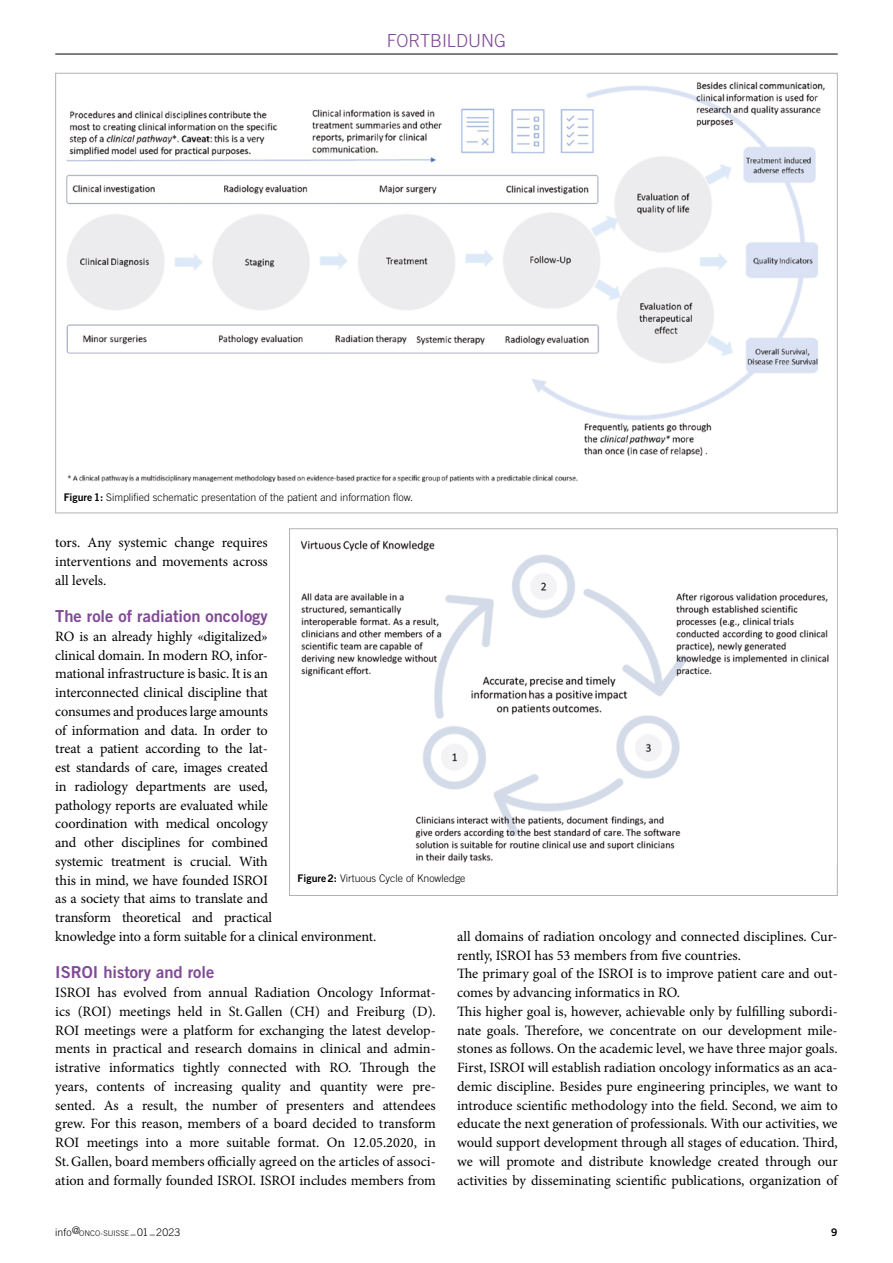
<style>
.page{position:relative;width:893px;height:1263px;background:#fff}
.page>*{position:absolute;margin:0;border:0;box-sizing:border-box;transform-origin:0 0}
.t1{font:300 18px "Trade Gothic LT Std";color:#814997}
.t2{font:16.5px "Trade Gothic LT Std Bd 2";color:#814997}
.t3{font:14.25px/18.8px "Minion Pro";letter-spacing:-.005em;color:#000;text-align:justify}
.t4{font:300 10.5px "Trade Gothic LT Std";color:#000}
.t5{font:10.5px "Trade Gothic LT Std Bd 2";color:#000}
.s1{font-family:"Trade Gothic LT Std Bd 2";font-weight:400}
.s2{font-size:7.8px}
</style>
<div class="page">
<hr style="left:55px;top:54px;width:783px;height:1px;background:#000">
<div style="left:55px;top:73px;width:783px;height:440px;background:#fff;border:1px solid #b3b2b2"></div>
<img style="left:66px;top:81px;width:759px;height:401px">
<div style="left:289px;top:528px;width:549px;height:368px;background:#fff;border:1px solid #b3b2b2"></div>
<img style="left:300px;top:540px;width:529px;height:323px">
<p class="t1" style="left:387px;top:30px;width:121px">FORTBILDUNG</p>
<p class="t4" style="left:64px;top:491px;width:351px"><span class="s1">Figure1:</span> Simplified schematic presentation of the patient and information flow.</p>
<p class="t3" style="left:55px;top:533px;width:214px">tors. Any systemic change requires interventions and movements across all levels.</p>
<p class="t2" style="left:55px;top:606px;width:214px">The role of radiation oncology</p>
<p class="t3" style="left:55px;top:627px;width:322px;text-align:left">RO is an already highly «digitalized»<br>clinical domain. In modern RO, infor-<br>mational infrastructure is basic. It is an<br>interconnected clinical discipline that<br>consumes and produces large amounts<br>of information and data. In order to<br>treat a patient according to the lat-<br>est standards of care, images created<br>in radiology departments are used,<br>pathology reports are evaluated while<br>coordination with medical oncology<br>and other disciplines for combined<br>systemic treatment is crucial. With<br>this in mind, we have founded ISROI<br>as a society that aims to translate and<br>transform theoretical and practical<br>knowledge into a form suitable for a clinical environment.</p>
<p class="t2" style="left:55px;top:962px;width:161px">ISROI history and role</p>
<p class="t3" style="left:55px;top:983px;width:382px">ISROI has evolved from annual Radiation Oncology Informat&shy;ics (ROI) meetings held in St.Gallen (CH) and Freiburg (D).<br>ROI meetings were a platform for exchanging the latest develop&shy;ments in practical and research domains in clinical and admin&shy;istrative informatics tightly connected with RO. Through the years, contents of increasing quality and quantity were pre&shy;sented. As a result, the number of presenters and attendees grew. For this reason, members of a board decided to transform ROI meetings into a more suitable format. On 12.05.2020, in St.Gallen, board members officially agreed on the articles of associ&shy;ation and formally founded ISROI. ISROI includes members from</p>
<p class="t4" style="left:298px;top:872px;width:169px"><span class="s1">Figure2:</span> Virtuous Cycle of Knowledge</p>
<p class="t3" style="left:457px;top:927px;width:382px;text-align:left">all domains of radiation oncology and connected disciplines. Cur&shy;rently, ISROI has 53 members from five countries.<br>The primary goal of the ISROI is to improve patient care and out&shy;comes by advancing informatics in RO.<br>This higher goal is, however, achievable only by fulfilling subordi&shy;nate goals. Therefore, we concentrate on our development mile&shy;stones as follows. On the academic level, we have three major goals.<br>First, ISROI will establish radiation oncology informatics as an aca&shy;demic discipline. Besides pure engineering principles, we want to introduce scientific methodology into the field. Second, we aim to educate the next generation of professionals. With our activities, we would support development through all stages of education. Third, we will promote and distribute knowledge created through our activities by disseminating scientific publications, organization of</p>
<p class="t4" style="left:55px;top:1226px;width:127px">info@<span class="s2">ONCO-SUISSE</span> _01_2023</p>
<p class="t5" style="left:831px;top:1225px;width:8px">9</p>
</div>
